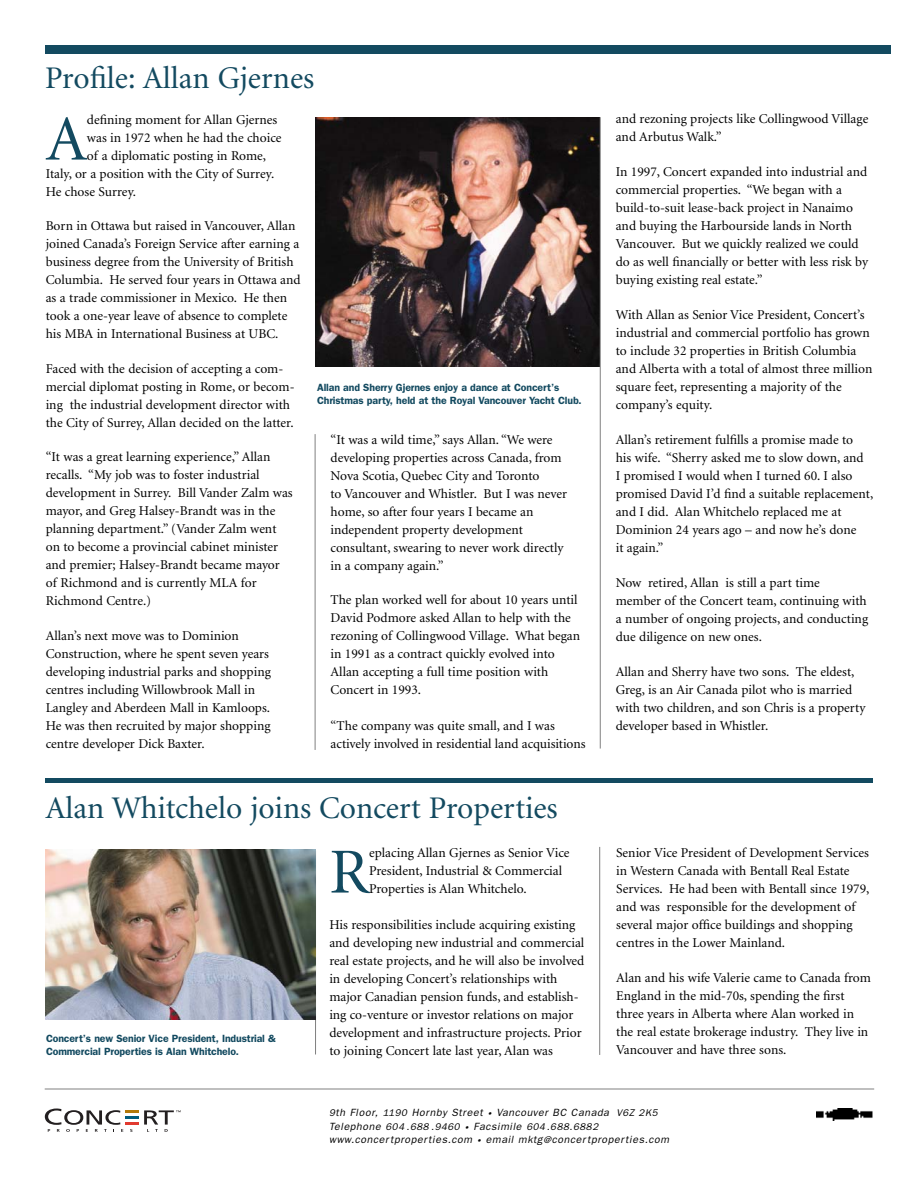
<style>
.page{position:relative;width:918px;height:1188px;background:#fff}
.page>*{position:absolute;margin:0;border:0;box-sizing:border-box;transform-origin:0 0}
.t1{font:64.2px "Minion";color:#134a60}
.t2{font:31.5px "Minion";color:#134a60}
.t3{font:13.5px/18px "Minion";color:#000}
.t4{font:600 10.5px/12.8px "Franklin Gothic";letter-spacing:-.01em;color:#134a60}
.t5{font:italic 10.5px "Franklin Gothic";letter-spacing:.06em;color:#000}
.t6{font:italic 9.75px "Franklin Gothic";letter-spacing:.06em;color:#000}
.s1{font-size:9.75px}
.s2{font-size:7.5px}
.s3{font-size:10.5px}
</style>
<div class="page">
<img style="left:315px;top:117px;width:285px;height:250px">
<hr style="left:45px;top:1089px;width:829px;height:1px;background:#808080">
<div style="left:45px;top:45px;width:846px;height:9px;background:#134a60"></div>
<hr style="left:125px;top:1110px;width:14px;height:3px;background:#b1790b">
<hr style="left:125px;top:1116px;width:14px;height:3px;background:#005c7e">
<hr style="left:125px;top:1122px;width:14px;height:3px;background:#e13a30">
<svg style="left:45px;top:1109px;width:78px;height:23px"></svg>
<svg style="left:144px;top:1110px;width:37px;height:22px"></svg>
<img style="left:816px;top:1109px;width:57px;height:12px">
<hr style="left:315px;top:434px;width:1px;height:316px;background:#808080">
<hr style="left:600px;top:117px;width:1px;height:632px;background:#808080">
<hr style="left:599px;top:847px;width:1px;height:208px;background:#808080">
<hr style="left:315px;top:851px;width:1px;height:203px;background:#808080">
<div style="left:45px;top:778px;width:828px;height:5px;background:#134a60"></div>
<img style="left:45px;top:849px;width:271px;height:170px">
<h2 class="t2" style="left:45px;top:66px;width:271px">Profile: Allan Gjernes</h2>
<h1 class="t1" style="left:46px;top:114px;width:43px">A</h1>
<p class="t3" style="left:87px;top:111px;width:192px">defining moment for Allan Gjernes</p>
<p class="t3" style="left:87px;top:129px;width:196px">was in 1972 when he had the choice</p>
<p class="t3" style="left:87px;top:147px;width:181px">of a diplomatic posting in Rome,</p>
<p class="t3" style="left:46px;top:165px;width:230px">Italy, or a position with the City of Surrey.</p>
<p class="t3" style="left:46px;top:183px;width:92px">He chose Surrey.</p>
<p class="t3" style="left:46px;top:218px;width:256px">Born in Ottawa but raised in Vancouver, Allan joined Canada’s Foreign Service after earning a business degree from the University of British Columbia. He served four years in Ottawa and as a trade commissioner in Mexico. He then took a one-year leave of absence to complete his MBA in International Business at UBC.</p>
<p class="t3" style="left:46px;top:360px;width:250px">Faced with the decision of accepting a com&shy;mercial diplomat posting in Rome, or becom&shy;ing the industrial development director with the City of Surrey, Allan decided on the latter.</p>
<p class="t3" style="left:46px;top:449px;width:248px">“It was a great learning experience,” Allan recalls. “My job was to foster industrial development in Surrey. Bill Vander Zalm was mayor, and Greg Halsey-Brandt was in the planning department.” (Vander Zalm went on to become a provincial cabinet minister and premier; Halsey-Brandt became mayor of Richmond and is currently MLA for Richmond Centre.)</p>
<p class="t3" style="left:46px;top:627px;width:227px">Allan’s next move was to Dominion Construction, where he spent seven years developing industrial parks and shopping centres including Willowbrook Mall in Langley and Aberdeen Mall in Kamloops.<br>He was then recruited by major shopping centre developer Dick Baxter.</p>
<p class="t4" style="left:317px;top:382px;width:266px">Allan and Sherry Gjernes enjoy a dance at Concert’s<br>Christmas party, held at the Royal Vancouver Yacht Club.</p>
<p class="t3" style="left:331px;top:431px;width:238px">“It was a wild time,” says Allan. “We were developing properties across Canada, from Nova Scotia, Quebec City and Toronto<br>to Vancouver and Whistler. But I was never home, so after four years I became an independent property development consultant, swearing to never work directly in a company again.”</p>
<p class="t3" style="left:331px;top:592px;width:251px">The plan worked well for about 10 years until David Podmore asked Allan to help with the rezoning of Collingwood Village. What began in 1991 as a contract quickly evolved into Allan accepting a full time position with Concert in 1993.</p>
<p class="t3" style="left:331px;top:718px;width:257px">“The company was quite small, and I was actively involved in residential land acquisitions</p>
<h2 class="t2" style="left:45px;top:795px;width:514px">Alan Whitchelo joins Concert Properties</h2>
<h1 class="t1" style="left:329px;top:847px;width:41px">R</h1>
<p class="t3" style="left:369px;top:844px;width:202px">eplacing Allan Gjernes as Senior Vice<br>President, Industrial &amp; Commercial<br>Properties is Alan Whitchelo.</p>
<p class="t3" style="left:329px;top:916px;width:257px">His responsibilities include acquiring existing and developing new industrial and commercial real estate projects, and he will also be involved in developing Concert’s relationships with major Canadian pension funds, and establish&shy;ing co-venture or investor relations on major development and infrastructure projects. Prior to joining Concert late last year, Alan was</p>
<p class="t4" style="left:46px;top:1033px;width:231px">Concert’s new Senior Vice President, Industrial &amp;<br>Commercial Properties is Alan Whitchelo.</p>
<p class="t3" style="left:616px;top:111px;width:254px">and rezoning projects like Collingwood Village and Arbutus Walk.”</p>
<p class="t3" style="left:616px;top:164px;width:254px">In 1997, Concert expanded into industrial and commercial properties. “We began with a build-to-suit lease-back project in Nanaimo and buying the Harbourside lands in North Vancouver. But we quickly realized we could do as well financially or better with less risk by buying existing real estate.”</p>
<p class="t3" style="left:616px;top:307px;width:258px">With Allan as Senior Vice President, Concert’s industrial and commercial portfolio has grown to include 32 properties in British Columbia and Alberta with a total of almost three million square feet, representing a majority of the company’s equity.</p>
<p class="t3" style="left:616px;top:431px;width:259px">Allan’s retirement fulfills a promise made to<br>his wife. “Sherry asked me to slow down, and<br>I promised I would when I turned 60. I also promised David I’d find a suitable replacement, and I did. Alan Whitchelo replaced me at Dominion 24 years ago – and now he’s done<br>it again.”</p>
<p class="t3" style="left:616px;top:575px;width:254px">Now retired, Allan is still a part time member of the Concert team, continuing with a number of ongoing projects, and conducting due diligence on new ones.</p>
<p class="t3" style="left:616px;top:663px;width:251px">Allan and Sherry have two sons. The eldest, Greg, is an Air Canada pilot who is married with two children, and son Chris is a property developer based in Whistler.</p>
<p class="t3" style="left:616px;top:845px;width:255px">Senior Vice President of Development Services in Western Canada with Bentall Real Estate Services. He had been with Bentall since 1979, and was responsible for the development of several major office buildings and shopping centres in the Lower Mainland.</p>
<p class="t3" style="left:616px;top:970px;width:256px">Alan and his wife Valerie came to Canada from England in the mid-70s, spending the first three years in Alberta where Alan worked in the real estate brokerage industry. They live in Vancouver and have three sons.</p>
<p class="t5" style="left:329px;top:1109px;width:330px"><span class="s1">9</span>th Floor, <span class="s1">1190</span> Hornby Street <span class="s2">•</span> Vancouver BC Canada <span class="s1">V6Z 2K5</span></p>
<p class="t6" style="left:329px;top:1123px;width:271px"><span class="s3">Telephone</span> 604 .688 .9460 <span class="s2">•</span> <span class="s3">Facsimile</span> 604.688.6882</p>
<p class="t5" style="left:329px;top:1136px;width:342px">www.concertproperties.com <span class="s2">•</span> email mktg<span class="s1">@</span>concertproperties.com</p>
</div>
